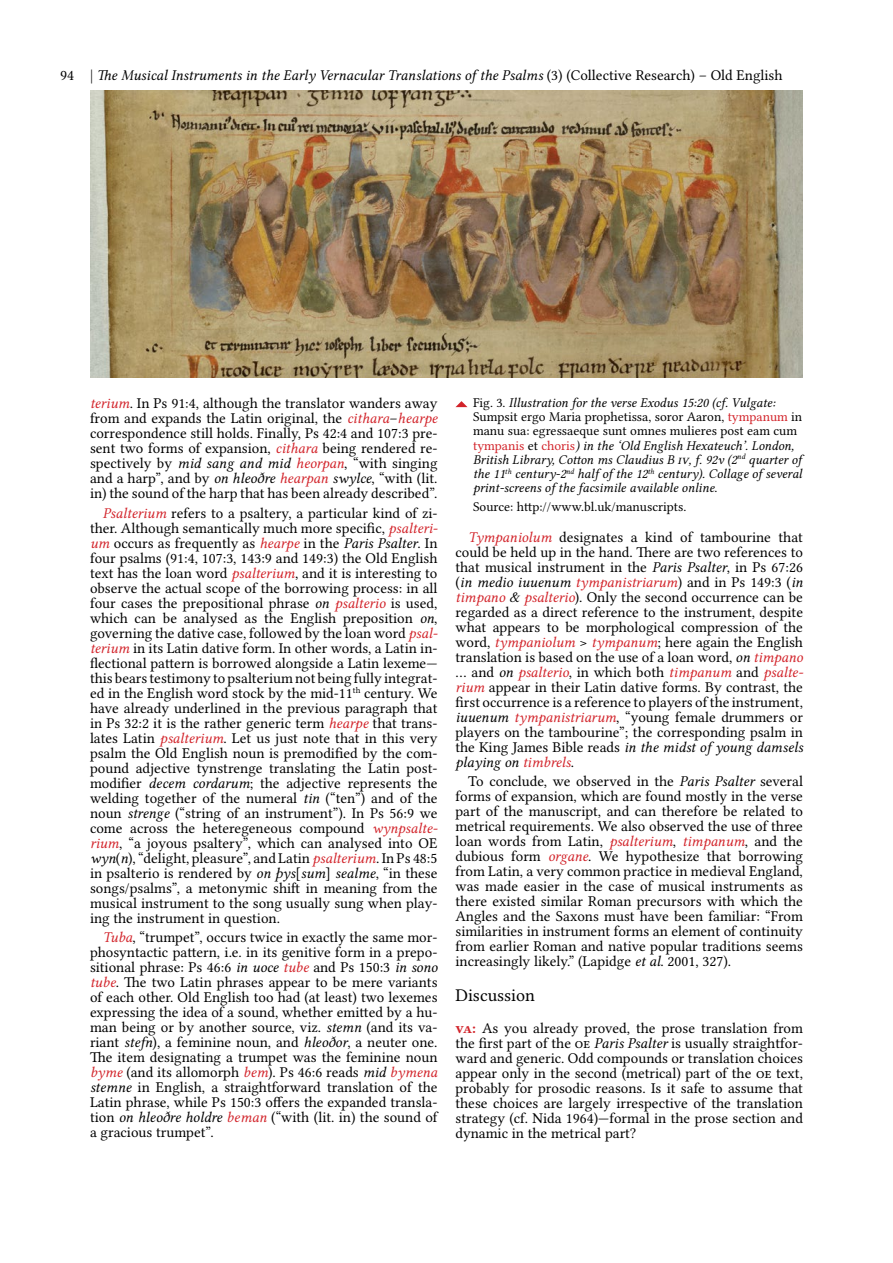
<style>
.page{position:relative;width:893px;height:1263px;background:#fff}
.page>*{position:absolute;margin:0;border:0;box-sizing:border-box;transform-origin:0 0}
.t1{font:18px "Lin Libertine O";color:#000}
.t2{font:15px/15px "Lin Libertine O";color:#000;text-align:justify}
.t3{font:15px/15px "Lin Libertine OI";color:#000}
.t4{font:15px "Lin Libertine OI";color:#d2232a}
.t5{font:13.5px/14.2px "Lin Libertine OI";color:#000}
.t6{font:13.5px/14.2px "Lin Libertine O";letter-spacing:.06em;color:#000}
.t7{font:13.5px "Lin Libertine O";letter-spacing:.015em;color:#000}
.s1{font-family:"Lin Libertine O"}
.s2{font-family:"Lin Libertine OI";color:#d2232a}
.s3{font-family:"Lin Libertine OI"}
.s4{color:#d2232a}
.s5{font-family:"Lin Libertine O";color:#d2232a}
.s6{font-family:"Lin Libertine O";color:#000}
.s7{color:#000}
.s8{font-family:"Lin Libertine OB";color:#d2232a}
</style>
<div class="page">
<img style="left:90px;top:90px;width:713px;height:287px">
<svg style="left:455px;top:401px;width:12px;height:6px"></svg>
<p class="t2" style="left:60px;top:66px;width:15px">94</p>
<p class="t3" style="left:90px;top:68px;width:694px"><span class="s1">|</span> The Musical Instruments in the Early Vernacular Translations of the Psalms <span class="s1">(3) (Collective Research) – Old English</span></p>
<p class="t2" style="left:90px;top:394px;width:349px"><span class="s2">terium</span>. In Ps 91:4, although the translator wanders away from and expands the Latin original, the <span class="s2">cithara</span>–<span class="s2">hearpe </span>correspondence still holds. Finally, Ps 42:4 and 107:3 pre&shy;sent two forms of expansion, <span class="s2">cithara</span> being rendered re&shy;spectively by <span class="s3">mid sang and mid</span> <span class="s2">heorpan</span>, “with singing and a harp”, and by <span class="s3">on hleoðre</span> <span class="s2">hearpan</span> <span class="s3">swylce</span>, “with (lit. in) the sound of the harp that has been already described”.</p>
<p class="t2" style="left:90px;top:504px;width:349px;text-indent:13px"><span class="s2">Psalterium</span> refers to a psaltery, a particular kind of zi&shy;ther. Although semantically much more specific, <span class="s2">psalteri&shy;um</span> occurs as frequently as <span class="s2">hearpe</span> in the <span class="s3">Paris Psalter</span>. In four psalms (91:4, 107:3, 143:9 and 149:3) the Old English text has the loan word <span class="s2">psalterium</span>, and it is interesting to observe the actual scope of the borrowing process: in all four cases the prepositional phrase <span class="s3">on</span> <span class="s2">psalterio</span> is used, which can be analysed as the English preposition <span class="s3">on</span>, governing the dative case, followed by the loan word <span class="s2">psal&shy;terium</span> in its Latin dative form. In other words, a Latin in&shy;flectional pattern is borrowed alongside a Latin lexeme— this bears testimony to psalterium not being fully integrat&shy;ed in the English word stock by the mid-11<sup>th</sup> century. We have already underlined in the previous paragraph that in Ps 32:2 it is the rather generic term <span class="s2">hearpe</span> that trans&shy;lates Latin <span class="s2">psalterium</span>. Let us just note that in this very psalm the Old English noun is premodified by the com&shy;pound adjective tynstrenge translating the Latin post&shy;modifier <span class="s3">decem cordarum</span>; the adjective represents the welding together of the numeral <span class="s3">tin</span> (“ten”) and of the noun <span class="s3">strenge</span> (“string of an instrument”). In Ps 56:9 we come across the heteregeneous compound <span class="s2">wynpsalte&shy;rium</span>, “a joyous psaltery”, which can analysed into OE <span class="s3">wyn</span>(<span class="s3">n</span>), “delight, pleasure”, and Latin <span class="s2">psalterium</span>. In Ps 48:5 in psalterio is rendered by <span class="s3">on þys</span>[<span class="s3">sum</span>] <span class="s3">sealme</span>, “in these songs/psalms”, a metonymic shift in meaning from the musical instrument to the song usually sung when play&shy;ing the instrument in question.</p>
<p class="t2" style="left:90px;top:928px;width:350px;text-indent:13px"><span class="s2">Tuba</span>, “trumpet”, occurs twice in exactly the same mor&shy;phosyntactic pattern, i.e. in its genitive form in a prepo&shy;sitional phrase: Ps 46:6 <span class="s3">in uoce</span> <span class="s2">tube</span> and Ps 150:3 <span class="s3">in sono </span><span class="s2">tube</span>. The two Latin phrases appear to be mere variants of each other. Old English too had (at least) two lexemes expressing the idea of a sound, whether emitted by a hu&shy;man being or by another source, viz. <span class="s3">stemn</span> (and its va&shy;riant <span class="s3">stefn</span>), a feminine noun, and <span class="s3">hleoðor</span>, a neuter one.<br>The item designating a trumpet was the feminine noun <span class="s2">byme</span> (and its allomorph <span class="s2">bem</span>). Ps 46:6 reads <span class="s3">mid</span> <span class="s2">bymena </span><span class="s3">stemne</span> in English, a straightforward translation of the Latin phrase, while Ps 150:3 offers the expanded transla&shy;tion <span class="s3">on hleoðre holdre</span> <span class="s2">beman</span> (“with (lit. in) the sound of a gracious trumpet”.</p>
<p class="t5" style="left:473px;top:396px;width:304px"><span class="s1">Fig. 3.</span> Illustration for the verse Exodus 15:20 (cf. Vulgate:</p>
<p class="t6" style="left:473px;top:408px;width:331px">Sumpsit ergo Maria prophetissa, soror Aaron, <span class="s4">tympanum</span> in manu sua: egressaeque sunt omnes mulieres post eam cum</p>
<p class="t5" style="left:473px;top:439px;width:332px"><span class="s5">tympanis</span> <span class="s1">et</span> <span class="s5">choris</span>) in the ‘Old English Hexateuch’. London, British Library, Cotton ms Claudius B iv, f. 92v (2<sup>nd</sup> quarter of the 11<sup>th</sup> century-2<sup>nd</sup> half of the 12<sup>th</sup> century). Collage of several print-screens of the facsimile available online<span class="s1">.</span></p>
<p class="t7" style="left:473px;top:496px;width:215px">Source: http://www.bl.uk/manuscripts.</p>
<p class="t2" style="left:455px;top:528px;width:349px;text-indent:13px"><span class="s2">Tympaniolum</span> designates a kind of tambourine that could be held up in the hand. There are two references to that musical instrument in the <span class="s3">Paris Psalter</span>, in Ps 67:26</p>
<p class="t3" style="left:455px;top:575px;width:349px"><span class="s1">(</span>in medio iuuenum <span class="s4">tympanistriarum</span><span class="s1">) and in Ps 149:3 (</span>in</p>
<p class="t2" style="left:455px;top:588px;width:349px"><span class="s2">timpano</span> <span class="s3">&amp;</span> <span class="s2">psalterio</span>). Only the second occurrence can be regarded as a direct reference to the instrument, despite what appears to be morphological compression of the word, <span class="s2">tympaniolum</span> &gt; <span class="s2">tympanum</span>; here again the English translation is based on the use of a loan word, <span class="s3">on</span> <span class="s2">timpano</span></p>
<p class="t4" style="left:455px;top:664px;width:349px"><span class="s6">... and</span> <span class="s7">on</span> psalterio<span class="s6">, in which both</span> timpanum <span class="s6">and</span> psalte-</p>
<p class="t2" style="left:455px;top:678px;width:349px"><span class="s2">rium</span> appear in their Latin dative forms. By contrast, the first occurrence is a reference to players of the instrument, <span class="s3">iuuenum</span> <span class="s2">tympanistriarum</span>, “young female drummers or players on the tambourine”; the corresponding psalm in</p>
<p class="t3" style="left:455px;top:740px;width:349px"><span class="s1">the King James Bible reads</span> in the midst of young damsels playing on <span class="s4">timbrels</span><span class="s1">.</span></p>
<p class="t2" style="left:455px;top:772px;width:349px;text-align:left;text-indent:13px">To conclude, we observed in the <span class="s3">Paris Psalter</span> several forms of expansion, which are found mostly in the verse part of the manuscript, and can therefore be related to metrical requirements. We also observed the use of three loan words from Latin, <span class="s2">psalterium</span>, <span class="s2">timpanum</span>, and the dubious form <span class="s2">organe</span>. We hypothesize that borrowing from Latin, a very common practice in medieval England, was made easier in the case of musical instruments as there existed similar Roman precursors with which the Angles and the Saxons must have been familiar: “From similarities in instrument forms an element of continuity from earlier Roman and native popular traditions seems increasingly likely.” (Lapidge <span class="s3">et al</span>. 2001, 327).</p>
<p class="t1" style="left:455px;top:981px;width:81px">Discussion</p>
<p class="t2" style="left:455px;top:1019px;width:349px;text-align:left"><span class="s8">va:</span> As you already proved, the prose translation from the first part of the oe <span class="s3">Paris Psalter</span> is usually straightfor&shy;ward and generic. Odd compounds or translation choices appear only in the second (metrical) part of the oe text, probably for prosodic reasons. Is it safe to assume that these choices are largely irrespective of the translation strategy (cf. Nida 1964)—formal in the prose section and dynamic in the metrical part?</p>
</div>
